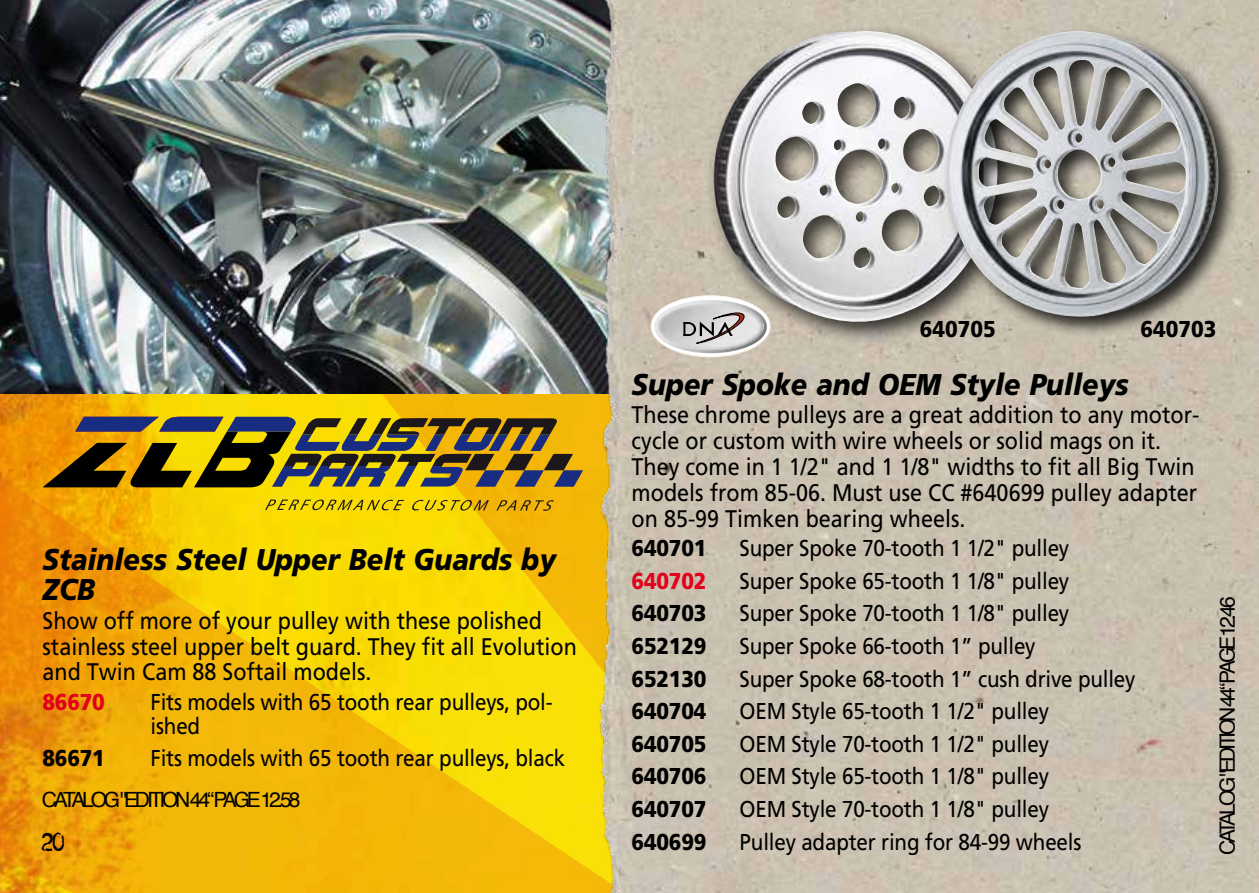
<style>
.page{position:relative;width:1259px;height:893px;background:#fff}
.page>*{position:absolute;margin:0;border:0;box-sizing:border-box;transform-origin:0 0}
.t1{font:italic 900 30px/30px "Frutiger";color:#000;scale:.9 1}
.t2{font:24px/25.8px "Frutiger";color:#000;scale:.9 1}
.t3{font:23.1px/24px "Frutiger";letter-spacing:-.01em;color:#000;scale:.9 1}
.t4{font:900 23.1px "Frutiger";letter-spacing:-.01em;color:#000;scale:.9 1}
.t5{font:900 23.1px "Frutiger";letter-spacing:-.01em;color:#e2001a;scale:.9 1}
.t6{font:21px "Helvetica";letter-spacing:-.15em;color:#000}
.t7{font:21px "Oldtypewriter";color:#000;scale:.9 1}
</style>
<div class="page">
<svg style="left:0;top:394px;width:586px;height:499px;background:#f3bd06"></svg>
<img style="left:0;top:0;width:586px;height:394px">
<img style="left:586px;top:0;width:673px;height:893px">
<svg style="left:265px;top:499px;width:139px;height:11px;background:#c4ad07"></svg>
<svg style="left:411px;top:500px;width:78px;height:11px"></svg>
<svg style="left:496px;top:500px;width:58px;height:11px"></svg>
<svg style="left:43px;top:417px;width:540px;height:70px;background:#7f6a20"></svg>
<div style="left:705px;top:24px;width:316px;height:322px;background:#000;opacity:.75"></div>
<img style="left:711px;top:31px;width:231px;height:294px">
<svg style="left:651px;top:295px;width:120px;height:62px;background:#c9c6c2"></svg>
<div style="left:942px;top:27px;width:298px;height:311px;background:#000;opacity:.8"></div>
<img style="left:942px;top:31px;width:276px;height:286px">
<p class="t1" style="left:43px;top:544px;width:572px">Stainless Steel Upper Belt Guards by<br>ZCB</p>
<p class="t2" style="left:43px;top:607px;width:595px">Show off more of your pulley with these polished stainless steel upper belt guard. They fit all Evolution and Twin Cam 88 Softail models.</p>
<p class="t5" style="left:43px;top:688px;width:71px">86670</p>
<p class="t3" style="left:151px;top:689px;width:448px">Fits models with 65 tooth rear pulleys, pol&shy;ished</p>
<p class="t4" style="left:43px;top:744px;width:71px">86671</p>
<p class="t3" style="left:151px;top:746px;width:462px">Fits models with 65 tooth rear pulleys, black</p>
<p class="t6" style="left:42px;top:782px;width:260px">CATALOG "EDITION 44“PAGE 12.58</p>
<p class="t7" style="left:42px;top:829px;width:27px">20</p>
<p class="t4" style="left:919px;top:315px;width:86px">640705</p>
<p class="t4" style="left:1140px;top:315px;width:86px">640703</p>
<p class="t1" style="left:631px;top:369px;width:554px">Super Spoke and OEM Style Pulleys</p>
<p class="t2" style="left:631px;top:402px;width:632px">These chrome pulleys are a great addition to any motor&shy;cycle or custom with wire wheels or solid mags on it.<br>They come in 1 1/2" and 1 1/8" widths to fit all Big Twin models from 85-06. Must use CC #640699 pulley adapter on 85-99 Timken bearing wheels.</p>
<p class="t4" style="left:631px;top:534px;width:85px">640701</p>
<p class="t3" style="left:739px;top:536px;width:368px">Super Spoke 70-tooth 1 1/2" pulley</p>
<p class="t5" style="left:631px;top:566px;width:85px">640702</p>
<p class="t3" style="left:739px;top:568px;width:368px">Super Spoke 65-tooth 1 1/8" pulley</p>
<p class="t4" style="left:631px;top:599px;width:85px">640703</p>
<p class="t3" style="left:739px;top:601px;width:368px">Super Spoke 70-tooth 1 1/8" pulley</p>
<p class="t4" style="left:631px;top:632px;width:85px">652129</p>
<p class="t3" style="left:739px;top:634px;width:330px">Super Spoke 66-tooth 1” pulley</p>
<p class="t4" style="left:631px;top:664px;width:85px">652130</p>
<p class="t3" style="left:739px;top:666px;width:441px">Super Spoke 68-tooth 1” cush drive pulley</p>
<p class="t4" style="left:631px;top:697px;width:85px">640704</p>
<p class="t3" style="left:739px;top:699px;width:345px">OEM Style 65-tooth 1 1/2" pulley</p>
<p class="t4" style="left:631px;top:730px;width:85px">640705</p>
<p class="t3" style="left:739px;top:731px;width:345px">OEM Style 70-tooth 1 1/2" pulley</p>
<p class="t4" style="left:631px;top:762px;width:85px">640706</p>
<p class="t3" style="left:739px;top:764px;width:345px">OEM Style 65-tooth 1 1/8" pulley</p>
<p class="t4" style="left:631px;top:795px;width:85px">640707</p>
<p class="t3" style="left:739px;top:797px;width:345px">OEM Style 70-tooth 1 1/8" pulley</p>
<p class="t4" style="left:631px;top:828px;width:85px">640699</p>
<p class="t3" style="left:739px;top:829px;width:381px">Pulley adapter ring for 84-99 wheels</p>
<p class="t6" style="left:1209px;top:855px;width:260px;rotate:-90deg">CATALOG "EDITION 44“PAGE 12.46</p>
</div>
